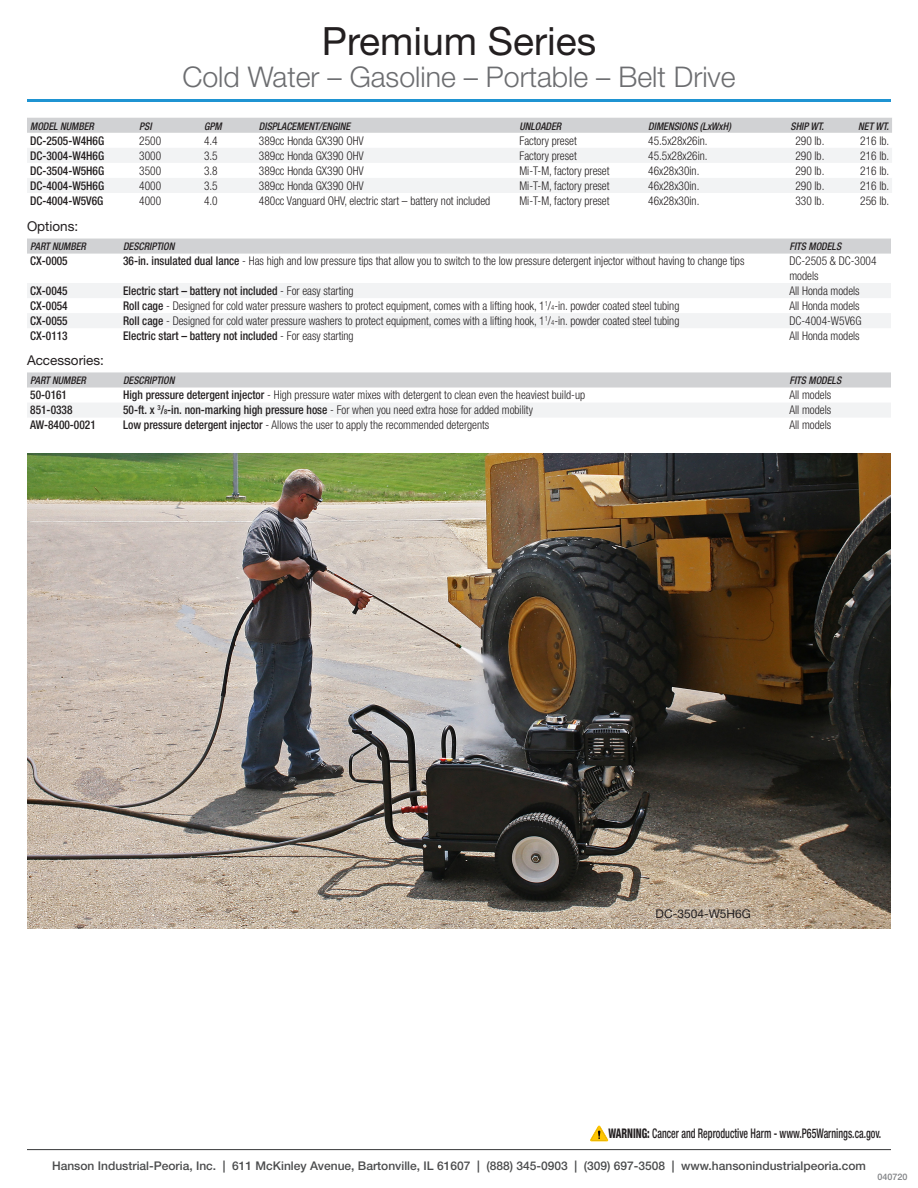
<style>
.page{position:relative;width:918px;height:1188px;background:#fff}
.page>*{position:absolute;margin:0;border:0;box-sizing:border-box;transform-origin:0 0}
.t1{font:39px "Helvetica Neue LT Std";color:#231f20}
.t2{font:300 28.5px "Helvetica Neue LT Std";color:#6c6d70}
.t3{font:13.5px "Helvetica Neue LT Std";color:#231f20}
.t4{font:500 condensed 13.2px "Helvetica Neue LT Std";color:#231f20;scale:.75 1}
.t5{font:300 condensed 12px/14.4px "Helvetica Neue LT Std";color:#231f20;scale:.95 1}
.t6{font:500 condensed 12px "Helvetica Neue LT Std";color:#231f20;scale:.95 1}
.t7{font:500 12px "Helvetica Neue LT Std";color:#4b4c4d}
.t8{font:12px "Helvetica Neue LT Std";color:#231f20}
.t9{font:italic 500 condensed 10.5px "Helvetica Neue LT Std";color:#231f20;scale:.95 1}
.t10{font:500 9px "Helvetica Neue LT Std";color:#808285}
.s1{font-weight:500}
.s2{font-weight:300}
.s3{font-size:7.05px}
.s4{font-weight:500;font-size:7.05px}
.s5{font-weight:800}
</style>
<div class="page">
<hr style="left:27px;top:99px;width:864px;height:3px;background:#1f94d2">
<hr style="left:27px;top:1149px;width:864px;height:1px;background:#4b4c4d">
<div style="left:27px;top:118px;width:865px;height:15px;background:#d1d2d4"></div>
<svg style="left:27px;top:148px;width:865px;height:45px"></svg>
<svg style="left:590px;top:1126px;width:18px;height:15px"></svg>
<img style="left:27px;top:453px;width:864px;height:475px">
<svg style="left:638px;top:891px;width:130px;height:38px;background:#c1b09b"></svg>
<div style="left:27px;top:239px;width:864px;height:15px;background:#d1d2d4"></div>
<svg style="left:27px;top:283px;width:864px;height:45px"></svg>
<svg style="left:27px;top:372px;width:864px;height:16px;background:#d3d4d6"></svg>
<div style="left:27px;top:403px;width:864px;height:14px;background:#f2f3f4"></div>
<p class="t1" style="left:322px;top:18px;width:276px">Premium Series</p>
<p class="t2" style="left:182px;top:59px;width:555px">Cold Water – Gasoline – Portable – Belt Drive</p>
<p class="t9" style="left:30px;top:120px;width:69px">MODEL NUMBER</p>
<p class="t9" style="left:139px;top:120px;width:15px">PSI</p>
<p class="t9" style="left:204px;top:120px;width:20px">GPM</p>
<p class="t9" style="left:259px;top:120px;width:98px">DISPLACEMENT/ENGINE</p>
<p class="t9" style="left:519px;top:120px;width:45px">UNLOADER</p>
<p class="t9" style="left:648px;top:120px;width:89px">DIMENSIONS (LxWxH)</p>
<p class="t9" style="left:791px;top:120px;width:37px">SHIP WT.</p>
<p class="t9" style="left:858px;top:120px;width:34px">NET WT.</p>
<p class="t6" style="left:30px;top:133px;width:79px">DC-2505-W4H6G</p>
<p class="t5" style="left:139px;top:133px;width:25px">2500</p>
<p class="t5" style="left:204px;top:133px;width:16px">4.4</p>
<p class="t5" style="left:259px;top:133px;width:112px">389cc Honda GX390 OHV</p>
<p class="t5" style="left:519px;top:133px;width:62px">Factory preset</p>
<p class="t5" style="left:648px;top:133px;width:64px">45.5x28x26in.</p>
<p class="t5" style="left:795px;top:133px;width:32px">290 lb.</p>
<p class="t5" style="left:860px;top:133px;width:32px">216 lb.</p>
<p class="t6" style="left:30px;top:148px;width:79px">DC-3004-W4H6G</p>
<p class="t5" style="left:139px;top:148px;width:25px">3000</p>
<p class="t5" style="left:204px;top:148px;width:16px">3.5</p>
<p class="t5" style="left:259px;top:148px;width:112px">389cc Honda GX390 OHV</p>
<p class="t5" style="left:519px;top:148px;width:62px">Factory preset</p>
<p class="t5" style="left:648px;top:148px;width:64px">45.5x28x26in.</p>
<p class="t5" style="left:795px;top:148px;width:32px">290 lb.</p>
<p class="t5" style="left:860px;top:148px;width:32px">216 lb.</p>
<p class="t6" style="left:30px;top:163px;width:79px">DC-3504-W5H6G</p>
<p class="t5" style="left:139px;top:163px;width:25px">3500</p>
<p class="t5" style="left:204px;top:163px;width:16px">3.8</p>
<p class="t5" style="left:259px;top:163px;width:112px">389cc Honda GX390 OHV</p>
<p class="t5" style="left:519px;top:163px;width:96px">Mi-T-M, factory preset</p>
<p class="t5" style="left:648px;top:163px;width:55px">46x28x30in.</p>
<p class="t5" style="left:795px;top:163px;width:32px">290 lb.</p>
<p class="t5" style="left:860px;top:163px;width:32px">216 lb.</p>
<p class="t6" style="left:30px;top:178px;width:79px">DC-4004-W5H6G</p>
<p class="t5" style="left:139px;top:178px;width:25px">4000</p>
<p class="t5" style="left:204px;top:178px;width:16px">3.5</p>
<p class="t5" style="left:259px;top:178px;width:112px">389cc Honda GX390 OHV</p>
<p class="t5" style="left:519px;top:178px;width:96px">Mi-T-M, factory preset</p>
<p class="t5" style="left:648px;top:178px;width:55px">46x28x30in.</p>
<p class="t5" style="left:795px;top:178px;width:32px">290 lb.</p>
<p class="t5" style="left:860px;top:178px;width:32px">216 lb.</p>
<p class="t6" style="left:30px;top:193px;width:79px">DC-4004-W5V6G</p>
<p class="t5" style="left:139px;top:193px;width:25px">4000</p>
<p class="t5" style="left:204px;top:193px;width:16px">4.0</p>
<p class="t5" style="left:259px;top:193px;width:245px">480cc Vanguard OHV, electric start – battery not included</p>
<p class="t5" style="left:519px;top:193px;width:96px">Mi-T-M, factory preset</p>
<p class="t5" style="left:648px;top:193px;width:55px">46x28x30in.</p>
<p class="t5" style="left:795px;top:193px;width:32px">330 lb.</p>
<p class="t5" style="left:860px;top:193px;width:32px">256 lb.</p>
<p class="t3" style="left:27px;top:218px;width:53px">Options:</p>
<p class="t9" style="left:30px;top:240px;width:60px">PART NUMBER</p>
<p class="t9" style="left:123px;top:240px;width:56px">DESCRIPTION</p>
<p class="t9" style="left:789px;top:240px;width:56px">FITS MODELS</p>
<p class="t6" style="left:30px;top:254px;width:41px">CX-0005</p>
<p class="t5" style="left:123px;top:254px;width:656px"><span class="s1">36-in. insulated dual lance</span> - Has high and low pressure tips that allow you to switch to the low pressure detergent injector without having to change tips</p>
<p class="t5" style="left:789px;top:254px;width:93px">DC-2505 &amp; DC-3004 models</p>
<p class="t6" style="left:30px;top:283px;width:41px">CX-0045</p>
<p class="t6" style="left:123px;top:283px;width:244px">Electric start – battery not included <span class="s2">- For easy starting</span></p>
<p class="t5" style="left:789px;top:283px;width:75px">All Honda models</p>
<p class="t6" style="left:30px;top:298px;width:41px">CX-0054</p>
<p class="t5" style="left:123px;top:298px;width:587px"><span class="s1">Roll cage</span> - Designed for cold water pressure washers to protect equipment, comes with a lifting hook, 1<sup>1</sup>/<span class="s3">4</span>-in. powder coated steel tubing</p>
<p class="t5" style="left:789px;top:298px;width:75px">All Honda models</p>
<p class="t6" style="left:30px;top:314px;width:41px">CX-0055</p>
<p class="t5" style="left:123px;top:313px;width:587px"><span class="s1">Roll cage</span> - Designed for cold water pressure washers to protect equipment, comes with a lifting hook, 1<sup>1</sup>/<span class="s3">4</span>-in. powder coated steel tubing</p>
<p class="t5" style="left:789px;top:313px;width:77px">DC-4004-W5V6G</p>
<p class="t6" style="left:30px;top:329px;width:41px">CX-0113</p>
<p class="t6" style="left:123px;top:329px;width:244px">Electric start – battery not included <span class="s2">- For easy starting</span></p>
<p class="t5" style="left:789px;top:328px;width:75px">All Honda models</p>
<p class="t9" style="left:30px;top:374px;width:60px">PART NUMBER</p>
<p class="t9" style="left:123px;top:374px;width:56px">DESCRIPTION</p>
<p class="t9" style="left:789px;top:374px;width:56px">FITS MODELS</p>
<p class="t6" style="left:30px;top:388px;width:40px">50-0161</p>
<p class="t5" style="left:123px;top:388px;width:488px"><span class="s1">High pressure detergent injector</span> - High pressure water mixes with detergent to clean even the heaviest build-up</p>
<p class="t5" style="left:789px;top:388px;width:45px">All models</p>
<p class="t6" style="left:30px;top:403px;width:46px">851-0338</p>
<p class="t5" style="left:123px;top:403px;width:433px"><span class="s1">50-ft. x</span> <sup>3</sup><span class="s1">/</span><span class="s4">8</span><span class="s1">-in. non-marking high pressure hose</span> - For when you need extra hose for added mobility</p>
<p class="t5" style="left:789px;top:403px;width:45px">All models</p>
<p class="t6" style="left:30px;top:418px;width:71px">AW-8400-0021</p>
<p class="t5" style="left:123px;top:418px;width:387px"><span class="s1">Low pressure detergent injector</span> - Allows the user to apply the recommended detergents</p>
<p class="t5" style="left:789px;top:418px;width:45px">All models</p>
<p class="t3" style="left:27px;top:352px;width:78px">Accessories:</p>
<p class="t8" style="left:656px;top:906px;width:97px">DC-3504-W5H6G</p>
<p class="t4" style="left:608px;top:1126px;width:365px"><span class="s5">WARNING:</span> Cancer and Reproductive Harm - www.P65Warnings.ca.gov.</p>
<p class="t7" style="left:52px;top:1158px;width:815px">Hanson Industrial-Peoria, Inc. | 611 McKinley Avenue, Bartonville, IL 61607 | (888) 345-0903 | (309) 697-3508 | www.hansonindustrialpeoria.com</p>
<p class="t10" style="left:878px;top:1172px;width:32px">040720</p>
</div>
